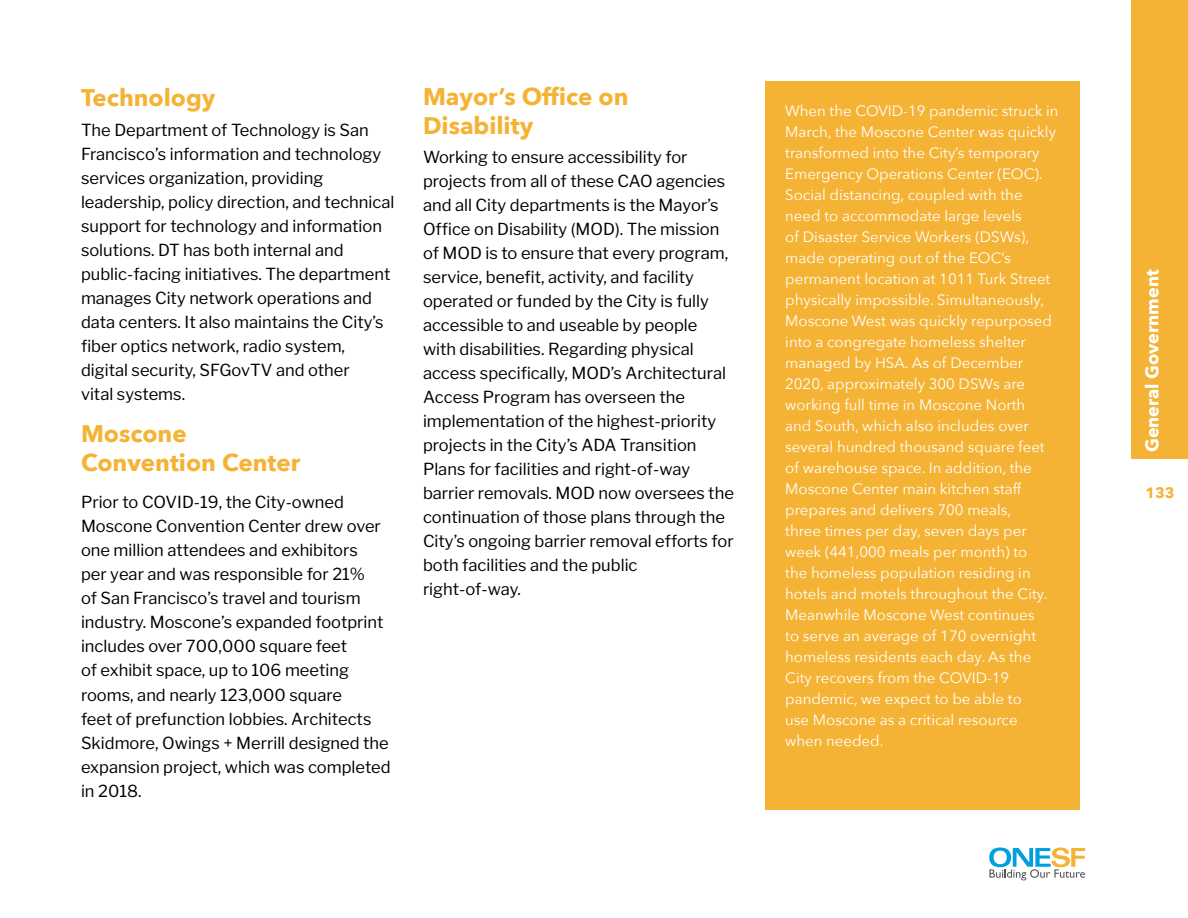
<style>
.page{position:relative;width:1188px;height:918px;background:#fff}
.page>*{position:absolute;margin:0;border:0;box-sizing:border-box;transform-origin:0 0}
.t1{font:700 24px/28.8px "Avenir Next";color:#f5b335}
.t2{font:700 18px "Avenir Next";color:#fff}
.t3{font:16.5px/24px "Libre Franklin";color:#000}
.t4{font:15px/21px "Avenir Next";color:#fff}
.t5{font:700 15px "Avenir Next";color:#f5b335}
</style>
<div class="page">
<div style="left:1132px;top:0;width:56px;height:459px;background:#f5b335"></div>
<div style="left:765px;top:81px;width:315px;height:729px;background:#f5b335"></div>
<svg style="left:989px;top:848px;width:96px;height:32px"></svg>
<h1 class="t1" style="left:81px;top:83px;width:136px">Technology</h1>
<p class="t3" style="left:81px;top:118px;width:315px">The Department of Technology is San Francisco’s information and technology services organization, providing leadership, policy direction, and technical support for technology and information solutions. DT has both internal and public-facing initiatives. The department manages City network operations and data centers. It also maintains the City’s fiber optics network, radio system, digital security, SFGovTV and other<br>vital systems.</p>
<h1 class="t1" style="left:81px;top:419px;width:221px">Moscone<br>Convention Center</h1>
<p class="t3" style="left:81px;top:490px;width:311px">Prior to COVID-19, the City-owned Moscone Convention Center drew over one million attendees and exhibitors<br>per year and was responsible for 21%<br>of San Francisco’s travel and tourism industry. Moscone’s expanded footprint includes over 700,000 square feet<br>of exhibit space, up to 106 meeting rooms, and nearly 123,000 square<br>feet of prefunction lobbies. Architects Skidmore, Owings + Merrill designed the expansion project, which was completed in 2018.</p>
<h1 class="t1" style="left:423px;top:82px;width:207px">Mayor’s Office on<br>Disability</h1>
<p class="t3" style="left:423px;top:145px;width:312px">Working to ensure accessibility for projects from all of these CAO agencies and all City departments is the Mayor’s Office on Disability (MOD). The mission of MOD is to ensure that every program, service, benefit, activity, and facility operated or funded by the City is fully accessible to and useable by people with disabilities. Regarding physical access specifically, MOD’s Architectural Access Program has overseen the implementation of the highest-priority projects in the City’s ADA Transition Plans for facilities and right-of-way barrier removals. MOD now oversees the continuation of those plans through the City’s ongoing barrier removal efforts for both facilities and the public right-of-way.</p>
<p class="t4" style="left:785px;top:100px;width:275px">When the COVID-19 pandemic struck in March, the Moscone Center was quickly transformed into the City’s temporary Emergency Operations Center (EOC).<br>Social distancing, coupled with the need to accommodate large levels<br>of Disaster Service Workers (DSWs), made operating out of the EOC’s permanent location at 1011 Turk Street physically impossible. Simultaneously, Moscone West was quickly repurposed into a congregate homeless shelter managed by HSA. As of December 2020, approximately 300 DSWs are working full time in Moscone North<br>and South, which also includes over several hundred thousand square feet of warehouse space. In addition, the Moscone Center main kitchen staff prepares and delivers 700 meals,<br>three times per day, seven days per week (441,000 meals per month) to<br>the homeless population residing in hotels and motels throughout the City.<br>Meanwhile Moscone West continues<br>to serve an average of 170 overnight homeless residents each day. As the City recovers from the COVID-19 pandemic, we expect to be able to<br>use Moscone as a critical resource<br>when needed.</p>
<p class="t2" style="left:1137px;top:452px;width:184px;rotate:-90deg">General Government</p>
<p class="t5" style="left:1145px;top:480px;width:31px">133</p>
</div>
